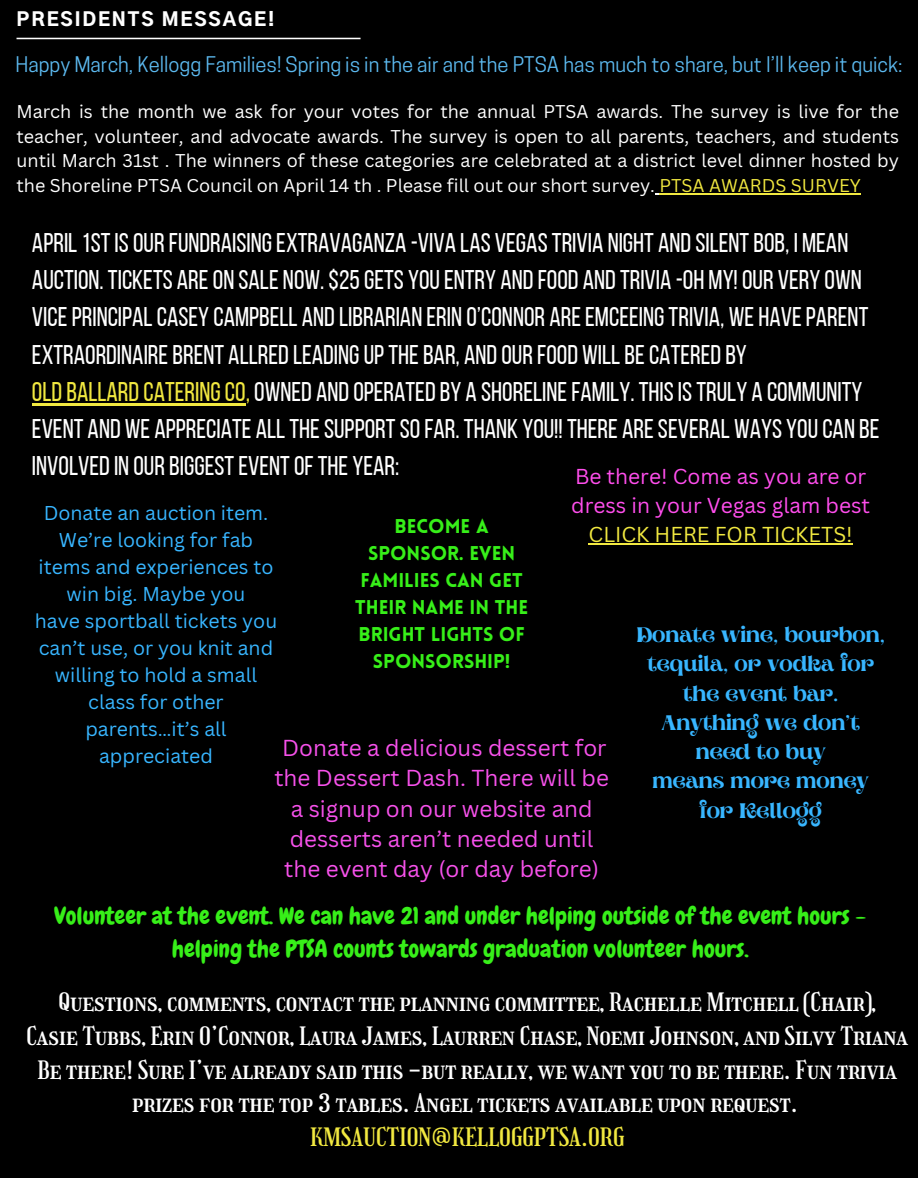
<style>
.page{position:relative;width:918px;height:1188px;background:#fff}
.page>*{position:absolute;margin:0;border:0;box-sizing:border-box;transform-origin:0 0}
.t1{font:27px/37.2px "Bebas Neue";color:#fff}
.t2{font:24.75px/33.8px "Girassol";color:#fff;text-align:center}
.t3{font:24.75px "Girassol";color:#f1e840}
.t4{font:24px/32.7px "Chewy";color:#37ef19;text-align:center}
.t5{font:22.5px/30.3px "Canva Sans";color:#f651ea;text-align:center}
.t6{font:600 21px/29.2px "Aprila";color:#38b6ff;text-align:center}
.t7{font:21px/29.2px "Canva Sans";color:#ff4eed}
.t8{font:21px "Canva Sans";color:#f1e840}
.t9{font:20.25px "Cooper Hewitt";color:#5cb9ef}
.t10{font:19.5px/27px "Canva Sans";color:#38b6ff;text-align:center}
.t11{font:900 19.5px/27px "Lovelo";color:#37ef19;text-align:center}
.t12{font:900 18.45px "Gothic A1";letter-spacing:.1em;color:#fff}
.t13{font:18px/24.8px "Canva Sans";color:#fff;text-align:justify}
.s1{color:#f1e840}
</style>
<div class="page">
<div style="left:0;top:0;width:918px;height:1178px;background:#000"></div>
<svg style="left:17px;top:38px;width:344px;height:1px"></svg>
<hr style="left:659px;top:193px;width:202px;height:1px;background:#f1e840">
<hr style="left:32px;top:403px;width:214px;height:2px;background:#f1e840">
<hr style="left:589px;top:543px;width:264px;height:1px;background:#f1e840">
<p class="t12" style="left:17px;top:11px;width:259px">PRESIDENTS MESSAGE!</p>
<p class="t9" style="left:15px;top:57px;width:889px">Happy March, Kellogg Families! Spring is in the air and the PTSA has much to share, but I’ll keep it quick:</p>
<p class="t13" style="left:17px;top:99px;width:884px">March is the month we ask for your votes for the annual PTSA awards. The survey is live for the teacher, volunteer, and advocate awards. The survey is open to all parents, teachers, and students until March 31st . The winners of these categories are celebrated at a district level dinner hosted by the Shoreline PTSA Council on April 14 th . Please fill out our short survey. <span class="s1">PTSA AWARDS SURVEY</span></p>
<p class="t1" style="left:32px;top:227px;width:849px">APRIL1STISOURFUNDRAISINGEXTRAVAGANZA -VIVA LAS VEGASTRIVIA NIGHT ANDSILENTBOB, I MEAN AUCTION. TICKETS AREON SALE NOW. $25GETS YOUENTRY ANDFOOD ANDTRIVIA -OH MY! OUR VERY OWN VICEPRINCIPALCASEY CAMPBELL ANDLIBRARIAN ERIN O’CONNOR AREEMCEEINGTRIVIA, WE HAVEPARENT EXTRAORDINAIREBRENT ALLREDLEADINGUPTHEBAR, ANDOURFOOD WILLBECATEREDBY <span class="s1">OLDBALLARDCATERINGCO,</span>OWNED ANDOPERATEDBY A SHORELINEFAMILY. THISISTRULY A COMMUNITY EVENT AND WE APPRECIATE ALLTHESUPPORTSOFAR. THANK YOU!! THERE ARESEVERAL WAYS YOUCAN BE INVOLVEDIN OURBIGGESTEVENTOFTHE YEAR:</p>
<p class="t7" style="left:571px;top:461px;width:301px">Be there! Come as you are or dress in your Vegas glam best</p>
<p class="t8" style="left:589px;top:520px;width:266px">CLICK HERE FOR TICKETS!</p>
<p class="t10" style="left:35px;top:499px;width:244px">Donate an auction item.<br>We’re looking for fab items and experiences to win big. Maybe you<br>have sportball tickets you can’t use, or you knit and willing to hold a small class for other parents…it’s all appreciated</p>
<p class="t11" style="left:355px;top:515px;width:175px">BECOME A<br>SPONSOR. EVEN<br>FAMILIES CAN GET<br>THEIR NAME IN THE<br>BRIGHT LIGHTS OF<br>SPONSORSHIP!</p>
<p class="t6" style="left:637px;top:622px;width:250px">Donate wine, bourbon, tequila, or vodka for the event bar.<br>Anything we don’t need to buy<br>means more money for Kellogg</p>
<p class="t5" style="left:274px;top:732px;width:336px">Donate a delicious dessert for the Dessert Dash. There will be a signup on our website and desserts aren’t needed until the event day (or day before)</p>
<p class="t4" style="left:54px;top:900px;width:814px">Volunteer at the event. We can have 21 and under helping outside of the event hours - helping the PTSA counts towards graduation volunteer hours.</p>
<p class="t2" style="left:26px;top:986px;width:883px">Questions, comments, contact the planning committee, Rachelle Mitchell (Chair),<br>Casie Tubbs, Erin O’Connor, Laura James, Laurren Chase, Noemi Johnson, and Silvy Triana Be there! Sure I’ve already said this -but really, we want you to be there. Fun trivia prizes for the top 3 tables. Angel tickets available upon request.</p>
<p class="t3" style="left:310px;top:1123px;width:316px">KMSAUCTION@KELLOGGPTSA.ORG</p>
</div>
